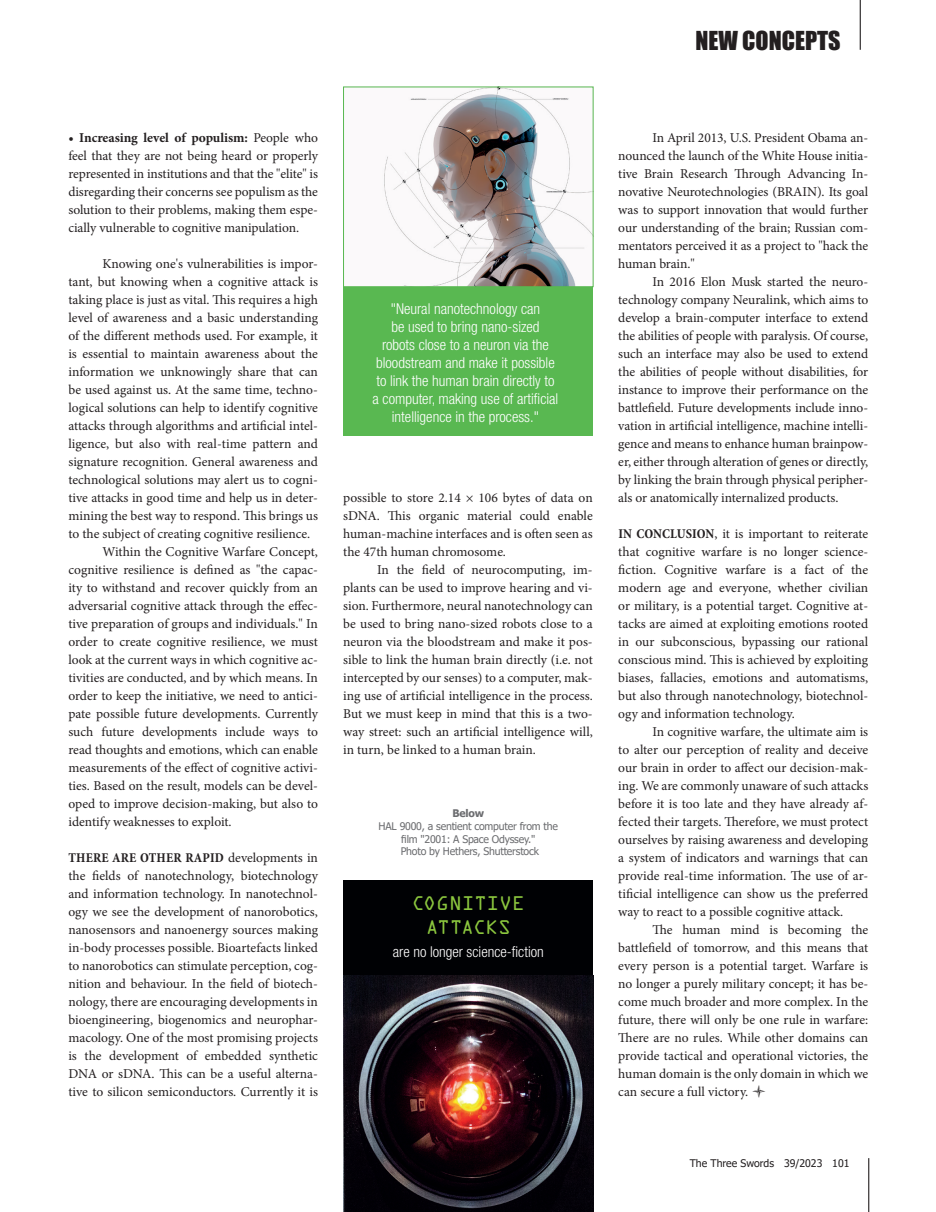
<style>
.page{position:relative;width:936px;height:1212px;background:#fff}
.page>*{position:absolute;margin:0;border:0;box-sizing:border-box;transform-origin:0 0}
.t1{font:24px "Impact";color:#231f20}
.t2{font:21px "OCRA Extended";letter-spacing:-.01em;color:#8bc63e}
.t3{font:300 condensed 15px/18px "Helvetica Neue LT Std";color:#fff;text-align:center}
.t4{font:13.5px/18px "Minion Pro";letter-spacing:-.005em;color:#231f20;text-align:justify}
.t5{font:10.5px/12.6px "Tahoma";letter-spacing:-.02em;color:#6c6d70;text-align:center}
.t6{font:10.5px "Tahoma";color:#231f20}
.s1{font-weight:700}
.s2{font-weight:700;font-stretch:condensed}
</style>
<div class="page">
<hr style="left:868px;top:1158px;width:1px;height:54px;background:#231f20">
<div style="left:343px;top:287px;width:250px;height:149px;background:#59b851"></div>
<hr style="left:859px;top:0;width:1px;height:50px;background:#231f20">
<div style="left:343px;top:880px;width:250px;height:111px;background:#000104"></div>
<img style="left:343px;top:975px;width:250px;height:237px">
<img style="left:384px;top:89px;width:207px;height:196px">
<div style="left:343px;top:87px;width:250px;height:200px;border:1px solid #59b851"></div>
<p class="t1" style="left:695px;top:22px;width:146px">NEW CONCEPTS</p>
<p class="t4" style="left:68px;top:129px;width:251px"><span class="s1">• Increasing level of populism:</span> People who feel that they are not being heard or properly represented in institutions and that the "elite" is disregarding their concerns see populism as the solution to their problems, making them espe&shy;cially vulnerable to cognitive manipulation.</p>
<p class="t4" style="left:68px;top:255px;width:251px;text-indent:34px">Knowing one's vulnerabilities is impor&shy;tant, but knowing when a cognitive attack is taking place is just as vital. This requires a high level of awareness and a basic understanding of the different methods used. For example, it is essential to maintain awareness about the information we unknowingly share that can be used against us. At the same time, techno&shy;logical solutions can help to identify cognitive attacks through algorithms and artificial intel&shy;ligence, but also with real-time pattern and signature recognition. General awareness and technological solutions may alert us to cogni&shy;tive attacks in good time and help us in deter&shy;mining the best way to respond. This brings us to the subject of creating cognitive resilience.</p>
<p class="t4" style="left:68px;top:543px;width:251px;text-indent:34px">Within the Cognitive Warfare Concept, cognitive resilience is defined as "the capac&shy;ity to withstand and recover quickly from an adversarial cognitive attack through the effec&shy;tive preparation of groups and individuals." In order to create cognitive resilience, we must look at the current ways in which cognitive ac&shy;tivities are conducted, and by which means. In order to keep the initiative, we need to antici&shy;pate possible future developments. Currently such future developments include ways to read thoughts and emotions, which can enable measurements of the effect of cognitive activi&shy;ties. Based on the result, models can be devel&shy;oped to improve decision-making, but also to identify weaknesses to exploit.</p>
<p class="t4" style="left:68px;top:849px;width:251px"><span class="s2">THERE ARE OTHER RAPID</span> developments in the fields of nanotechnology, biotechnology and information technology. In nanotechnol&shy;ogy we see the development of nanorobotics, nanosensors and nanoenergy sources making in-body processes possible. Bioartefacts linked to nanorobotics can stimulate perception, cog&shy;nition and behaviour. In the field of biotech&shy;nology, there are encouraging developments in bioengineering, biogenomics and neurophar&shy;macology. One of the most promising projects is the development of embedded synthetic DNA or sDNA. This can be a useful alterna&shy;tive to silicon semiconductors. Currently it is</p>
<p class="t3" style="left:372px;top:299px;width:187px">"Neural nanotechnology can<br>be used to bring nano-sized<br>robots close to a neuron via the bloodstream and make it possible to link the human brain directly to a computer, making use of artificial intelligence in the process."</p>
<p class="t4" style="left:343px;top:489px;width:251px">possible to store 2.14 × 106 bytes of data on sDNA. This organic material could enable human-machine interfaces and is often seen as the 47th human chromosome.</p>
<p class="t4" style="left:343px;top:561px;width:251px;text-indent:34px">In the field of neurocomputing, im&shy;plants can be used to improve hearing and vi&shy;sion. Furthermore, neural nanotechnology can be used to bring nano-sized robots close to a neuron via the bloodstream and make it pos&shy;sible to link the human brain directly (i.e. not intercepted by our senses) to a computer, mak&shy;ing use of artificial intelligence in the process.<br>But we must keep in mind that this is a two&shy;way street: such an artificial intelligence will, in turn, be linked to a human brain.</p>
<p class="t5" style="left:378px;top:808px;width:181px"><span class="s1">Below<br></span>HAL 9000, a sentient computer from the film "2001: A Space Odyssey."</p>
<p class="t5" style="left:400px;top:845px;width:140px">Photo by Hethers, Shutterstock</p>
<p class="t2" style="left:412px;top:892px;width:114px">COGNITIVE</p>
<p class="t2" style="left:426px;top:916px;width:86px">ATTACKS</p>
<p class="t3" style="left:393px;top:942px;width:152px">are no longer science-fiction</p>
<p class="t4" style="left:618px;top:129px;width:251px;text-indent:34px">In April 2013, U.S. President Obama an&shy;nounced the launch of the White House initia&shy;tive Brain Research Through Advancing In&shy;novative Neurotechnologies (BRAIN). Its goal was to support innovation that would further our understanding of the brain; Russian com&shy;mentators perceived it as a project to "hack the human brain."</p>
<p class="t4" style="left:618px;top:273px;width:251px;text-indent:34px">In 2016 Elon Musk started the neuro&shy;technology company Neuralink, which aims to develop a brain-computer interface to extend the abilities of people with paralysis. Of course, such an interface may also be used to extend the abilities of people without disabilities, for instance to improve their performance on the battlefield. Future developments include inno&shy;vation in artificial intelligence, machine intelli&shy;gence and means to enhance human brainpow&shy;er, either through alteration of genes or directly, by linking the brain through physical peripher&shy;als or anatomically internalized products.</p>
<p class="t4" style="left:618px;top:525px;width:251px"><span class="s2">IN CONCLUSION</span>, it is important to reiterate that cognitive warfare is no longer science&shy;fiction. Cognitive warfare is a fact of the modern age and everyone, whether civilian or military, is a potential target. Cognitive at&shy;tacks are aimed at exploiting emotions rooted in our subconscious, bypassing our rational conscious mind. This is achieved by exploiting biases, fallacies, emotions and automatisms, but also through nanotechnology, biotechnol&shy;ogy and information technology.</p>
<p class="t4" style="left:618px;top:723px;width:251px;text-indent:34px">In cognitive warfare, the ultimate aim is to alter our perception of reality and deceive our brain in order to affect our decision-mak&shy;ing. We are commonly unaware of such attacks before it is too late and they have already af&shy;fected their targets. Therefore, we must protect ourselves by raising awareness and developing a system of indicators and warnings that can provide real-time information. The use of ar&shy;tificial intelligence can show us the preferred way to react to a possible cognitive attack.</p>
<p class="t4" style="left:618px;top:921px;width:251px;text-indent:34px">The human mind is becoming the battlefield of tomorrow, and this means that every person is a potential target. Warfare is no longer a purely military concept; it has be&shy;come much broader and more complex. In the future, there will only be one rule in warfare:<br>There are no rules. While other domains can provide tactical and operational victories, the human domain is the only domain in which we can secure a full victory. ●</p>
<p class="t6" style="left:689px;top:1156px;width:161px">The Three Swords 39/2023 101</p>
</div>
